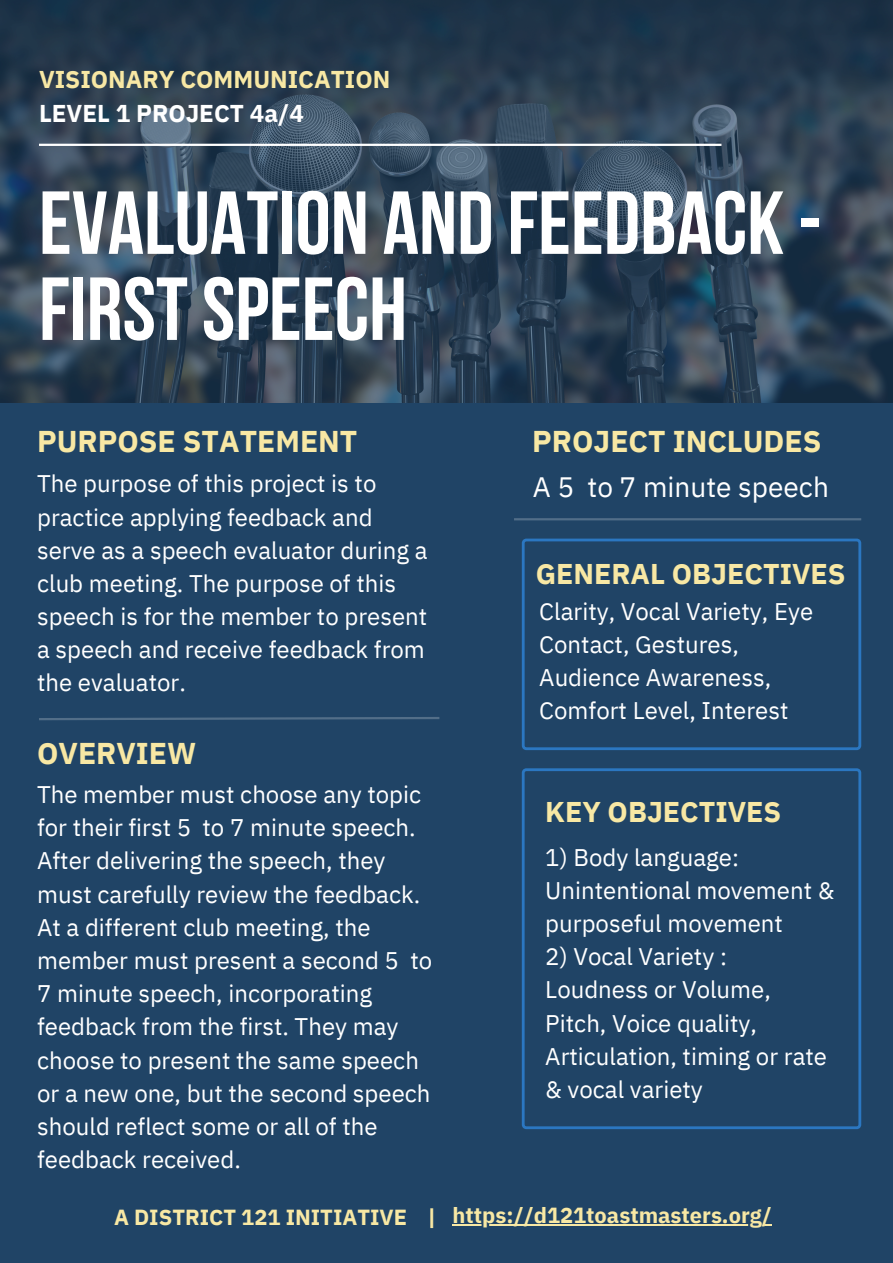
<style>
.page{position:relative;width:893px;height:1263px;background:#fff}
.page>*{position:absolute;margin:0;border:0;box-sizing:border-box;transform-origin:0 0}
.t1{font:89.25px/86px "Bebas Neue Cyrillic";color:#fff}
.t2{font:700 30px "IBM Plex Sans";color:#f8e8a4}
.t3{font:700 28.5px "IBM Plex Sans";color:#f8e8a4}
.t4{font:28.05px "IBM Plex Sans";color:#fff}
.t5{font:700 24.3px/33.8px "IBM Plex Sans";color:#f8e8a4}
.t6{font:24px/33.2px "IBM Plex Sans";color:#fff}
.t7{font:700 21.83px "IBM Plex Sans";color:#f8e8a4}
.s1{color:#fff}
</style>
<div class="page">
<div style="left:0;top:0;width:892px;height:1262px;background:#204466"></div>
<img style="left:0;top:0;width:893px;height:403px">
<hr style="left:39px;top:144px;width:682px;height:2px;background:#fff">
<svg style="left:39px;top:717px;width:401px;height:3px"></svg>
<svg style="left:522px;top:768px;width:339px;height:361px"></svg>
<hr style="left:514px;top:518px;width:347px;height:2px;background:#fff">
<hr style="left:452px;top:1224px;width:320px;height:2px;background:#f8e8a4">
<svg style="left:522px;top:539px;width:339px;height:211px"></svg>
<h4 class="t5" style="left:39px;top:62px;width:353px">VISIONARY COMMUNICATION<br><span class="s1">LEVEL 1 PROJECT 4a/4</span></h4>
<p class="t1" style="left:39px;top:189px;width:784px">EVALUATION AND FEEDBACK -<br>FIRSTSPEECH</p>
<p class="t2" style="left:37px;top:421px;width:322px">PURPOSE STATEMENT</p>
<h1 class="t6" style="left:37px;top:467px;width:392px">The purpose of this project is to practice applying feedback and serve as a speech evaluator during a club meeting. The purpose of this speech is for the member to present a speech and receive feedback from the evaluator.</h1>
<h5 class="t2" style="left:37px;top:733px;width:161px">OVERVIEW</h5>
<h3 class="t6" style="left:37px;top:777px;width:396px">The member must choose any topic for their first 5 to 7 minute speech.<br>After delivering the speech, they must carefully review the feedback.<br>At a different club meeting, the member must present a second 5 to<br>7 minute speech, incorporating feedback from the first. They may choose to present the same speech or a new one, but the second speech should reflect some or all of the feedback received.</h3>
<h2 class="t2" style="left:532px;top:421px;width:291px">PROJECT INCLUDES</h2>
<h2 class="t4" style="left:533px;top:468px;width:298px">A 5 to 7 minute speech</h2>
<h2 class="t3" style="left:536px;top:554px;width:311px">GENERAL OBJECTIVES</h2>
<h5 class="t6" style="left:539px;top:594px;width:275px">Clarity, Vocal Variety, Eye<br>Contact, Gestures,<br>Audience Awareness,<br>Comfort Level, Interest</h5>
<p class="t3" style="left:545px;top:793px;width:237px">KEY OBJECTIVES</p>
<h5 class="t6" style="left:545px;top:840px;width:291px">1) Body language:<br>Unintentional movement &amp; purposeful movement</h5>
<h5 class="t6" style="left:545px;top:939px;width:283px">2) Vocal Variety :<br>Loudness or Volume,<br>Pitch, Voice quality,<br>Articulation, timing or rate &amp; vocal variety</h5>
<h2 class="t7" style="left:114px;top:1203px;width:324px">A DISTRICT 121 INITIATIVE |</h2>
<p class="t7" style="left:452px;top:1200px;width:321px">https://d121toastmasters.org/</p>
</div>
